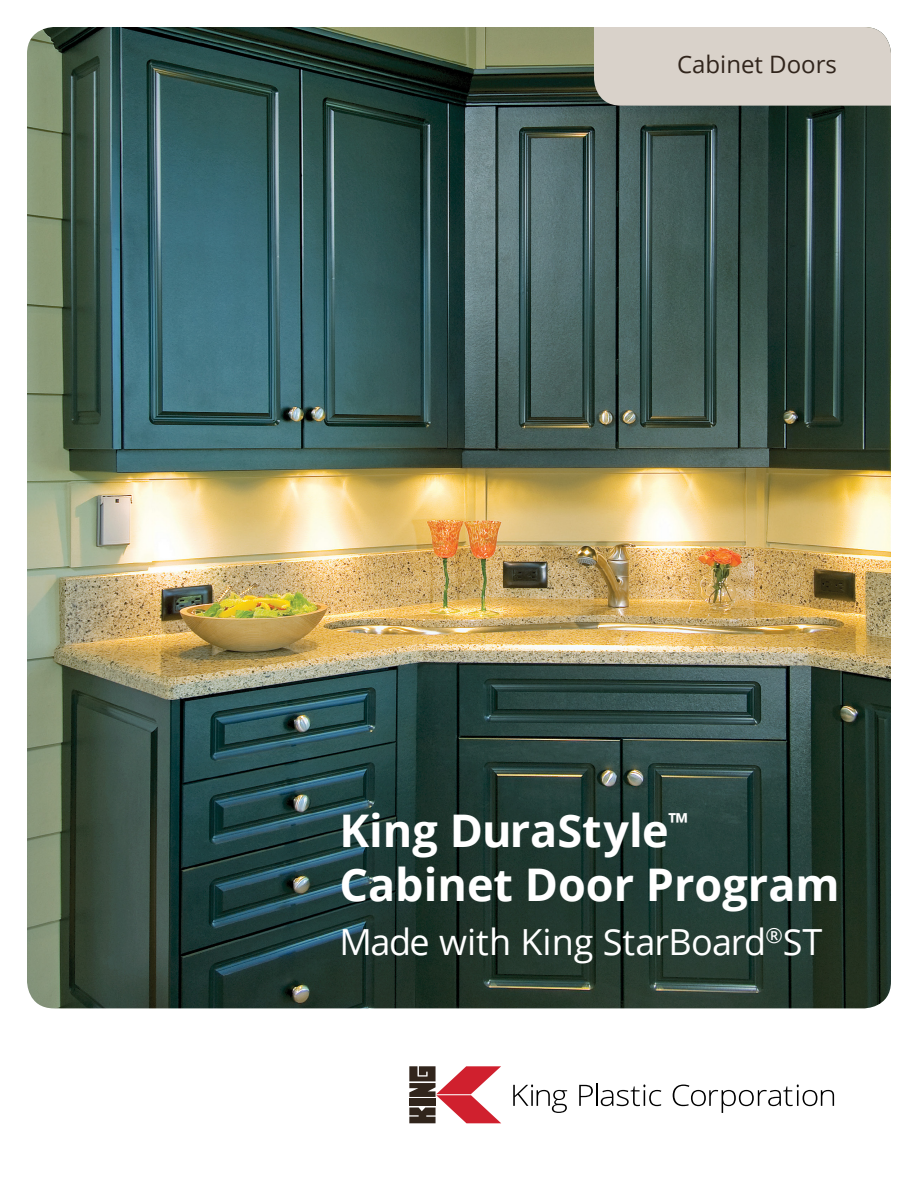
<style>
.page{position:relative;width:918px;height:1188px;background:#fff}
.page>*{position:absolute;margin:0;border:0;box-sizing:border-box;transform-origin:0 0}
.t1{font:700 45px/54px "Open Sans";color:#fff}
.t2{font:36px "Open Sans";letter-spacing:-.01em;color:#fff}
.t3{font:24px "Open Sans";color:#31251c}
</style>
<div class="page">
<img style="left:27px;top:27px;width:864px;height:981px">
<div style="left:594px;top:27px;width:297px;height:79px;background:#d9d2ca"></div>
<svg style="left:409px;top:1066px;width:92px;height:57px"></svg>
<svg style="left:513px;top:1085px;width:54px;height:28px"></svg>
<svg style="left:579px;top:1085px;width:14px;height:21px"></svg>
<hr style="left:596px;top:1083px;width:2px;height:23px;background:#000">
<svg style="left:601px;top:1085px;width:60px;height:21px"></svg>
<svg style="left:673px;top:1085px;width:161px;height:28px"></svg>
<p class="t3" style="left:677px;top:48px;width:161px">Cabinet Doors</p>
<p class="t1" style="left:339px;top:802px;width:502px">King DuraStyle<sup>™<br></sup>Cabinet Door Program</p>
<p class="t2" style="left:339px;top:917px;width:485px">Made with King StarBoard<sup>®</sup>ST</p>
</div>
